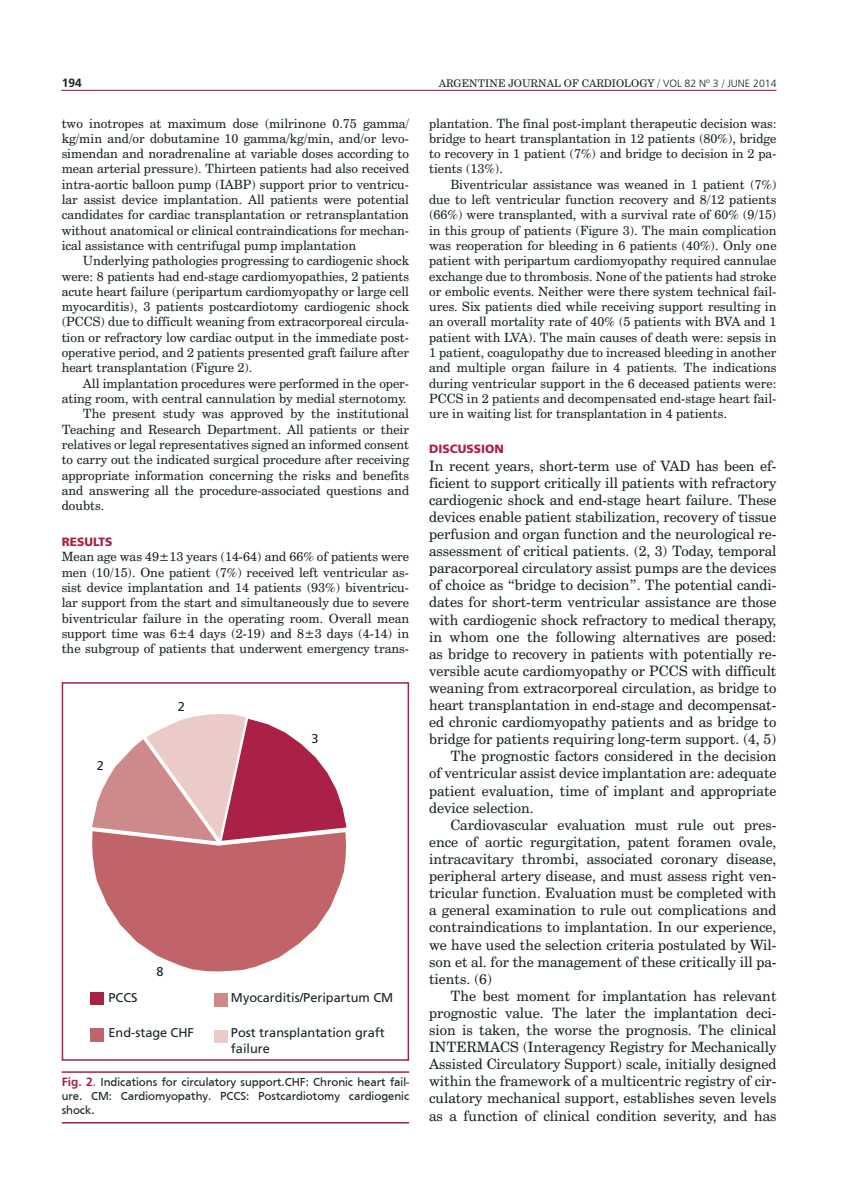
<style>
.page{position:relative;width:851px;height:1191px;background:#fff}
.page>*{position:absolute;margin:0;border:0;box-sizing:border-box;transform-origin:0 0}
.t1{font:14.25px "Century Schoolbook BT";color:#1a2528}
.t2{font:12.75px/15.3px "Century Schoolbook BT";color:#1a2528;text-align:justify}
.t3{font:12.75px/15.3px "Frutiger LT Std";color:#1a2528}
.t4{font:12px/14.4px "Frutiger";color:#1a2528;text-align:justify}
.t5{font:12px "Frutiger Black B";color:#ab2045}
.t6{font:700 12px "Frutiger LT Std";color:#1a2528}
.t7{font:10.5px "Century Schoolbook BT";color:#1a2528}
.s1{font-family:"Frutiger LT Std";font-weight:300}
.s2{font-family:"Frutiger LT Std";font-weight:700;color:#ab2045}
.s3{color:#ab2045}
</style>
<div class="page">
<hr style="left:61px;top:90px;width:715px;height:1px;background:#ab2045">
<hr style="left:62px;top:1071px;width:347px;height:1px;background:#ab2045">
<hr style="left:62px;top:1122px;width:347px;height:1px;background:#ab2045">
<svg style="left:92px;top:714px;width:254px;height:257px"></svg>
<div style="left:90px;top:992px;width:13px;height:12px;background:#ab2045"></div>
<div style="left:90px;top:1028px;width:13px;height:14px;background:#c0646a"></div>
<div style="left:214px;top:992px;width:14px;height:14px;background:#ce898a"></div>
<div style="left:214px;top:1030px;width:14px;height:12px;background:#eacbc7"></div>
<div style="left:62px;top:682px;width:347px;height:378px;border:2px solid #ab2045"></div>
<p class="t6" style="left:62px;top:75px;width:22px">194</p>
<p class="t7" style="left:438px;top:77px;width:339px">ARGENTINE JOURNAL OF CARDIOLOGY / <span class="s1">VOL 82 Nº 3</span> / <span class="s1">JUNE 2014</span></p>
<p class="t2" style="left:62px;top:115px;width:349px">two inotropes at maximum dose (milrinone 0.75 gamma/ kg/min and/or dobutamine 10 gamma/kg/min, and/or levo&shy;simendan and noradrenaline at variable doses according to mean arterial pressure). Thirteen patients had also received intra-aortic balloon pump (IABP) support prior to ventricu&shy;lar assist device implantation. All patients were potential candidates for cardiac transplantation or retransplantation without anatomical or clinical contraindications for mechan&shy;ical assistance with centrifugal pump implantation</p>
<p class="t2" style="left:62px;top:253px;width:349px;text-indent:21px">Underlying pathologies progressing to cardiogenic shock were: 8 patients had end-stage cardiomyopathies, 2 patients acute heart failure (peripartum cardiomyopathy or large cell myocarditis), 3 patients postcardiotomy cardiogenic shock (PCCS) due to difficult weaning from extracorporeal circula&shy;tion or refractory low cardiac output in the immediate post&shy;operative period, and 2 patients presented graft failure after heart transplantation (Figure 2).</p>
<p class="t2" style="left:83px;top:375px;width:327px">All implantation procedures were performed in the oper-</p>
<p class="t2" style="left:62px;top:391px;width:346px">ating room, with central cannulation by medial sternotomy.</p>
<p class="t2" style="left:83px;top:406px;width:327px">The present study was approved by the institutional</p>
<p class="t2" style="left:62px;top:421px;width:349px">Teaching and Research Department. All patients or their</p>
<p class="t2" style="left:62px;top:436px;width:349px">relatives or legal representatives signed an informed consent</p>
<p class="t2" style="left:62px;top:452px;width:349px">to carry out the indicated surgical procedure after receiving</p>
<p class="t2" style="left:62px;top:467px;width:349px">appropriate information concerning the risks and benefits</p>
<p class="t2" style="left:62px;top:482px;width:349px">and answering all the procedure-associated questions and</p>
<p class="t2" style="left:62px;top:498px;width:44px">doubts.</p>
<p class="t5" style="left:62px;top:535px;width:52px">RESULTS</p>
<p class="t2" style="left:62px;top:549px;width:349px">Mean age was 49±13 years (14-64) and 66% of patients were men (10/15). One patient (7%) received left ventricular as&shy;sist device implantation and 14 patients (93%) biventricu&shy;lar support from the start and simultaneously due to severe biventricular failure in the operating room. Overall mean support time was 6±4 days (2-19) and 8±3 days (4-14) in the subgroup of patients that underwent emergency trans-</p>
<p class="t2" style="left:429px;top:115px;width:349px">plantation. The final post-implant therapeutic decision was: bridge to heart transplantation in 12 patients (80%), bridge to recovery in 1 patient (7%) and bridge to decision in 2 pa&shy;tients (13%).</p>
<p class="t2" style="left:429px;top:176px;width:349px;text-indent:21px">Biventricular assistance was weaned in 1 patient (7%) due to left ventricular function recovery and 8/12 patients (66%) were transplanted, with a survival rate of 60% (9/15) in this group of patients (Figure 3). The main complication was reoperation for bleeding in 6 patients (40%). Only one patient with peripartum cardiomyopathy required cannulae exchange due to thrombosis. None of the patients had stroke or embolic events. Neither were there system technical fail&shy;ures. Six patients died while receiving support resulting in an overall mortality rate of 40% (5 patients with BVA and 1 patient with LVA). The main causes of death were: sepsis in 1 patient, coagulopathy due to increased bleeding in another and multiple organ failure in 4 patients. The indications during ventricular support in the 6 deceased patients were:<br>PCCS in 2 patients and decompensated end-stage heart fail&shy;ure in waiting list for transplantation in 4 patients.</p>
<p class="t5" style="left:429px;top:442px;width:76px">DISCUSSION</p>
<p class="t1" style="left:429px;top:457px;width:349px">In recent years, short-term use of VAD has been ef-</p>
<p class="t1" style="left:429px;top:474px;width:349px">ficient to support critically ill patients with refractory</p>
<p class="t1" style="left:429px;top:491px;width:349px">cardiogenic shock and end-stage heart failure. These</p>
<p class="t1" style="left:429px;top:508px;width:349px">devices enable patient stabilization, recovery of tissue</p>
<p class="t1" style="left:429px;top:525px;width:349px">perfusion and organ function and the neurological re-</p>
<p class="t1" style="left:429px;top:542px;width:349px">assessment of critical patients. (2, 3) Today, temporal</p>
<p class="t1" style="left:429px;top:559px;width:349px">paracorporeal circulatory assist pumps are the devices</p>
<p class="t1" style="left:429px;top:576px;width:349px">of choice as “bridge to decision”. The potential candi-</p>
<p class="t1" style="left:429px;top:593px;width:349px">dates for short-term ventricular assistance are those</p>
<p class="t1" style="left:429px;top:610px;width:349px">with cardiogenic shock refractory to medical therapy,</p>
<p class="t1" style="left:429px;top:628px;width:349px">in whom one the following alternatives are posed:</p>
<p class="t1" style="left:429px;top:645px;width:349px">as bridge to recovery in patients with potentially re-</p>
<p class="t1" style="left:429px;top:662px;width:349px">versible acute cardiomyopathy or PCCS with difficult</p>
<p class="t1" style="left:429px;top:679px;width:349px">weaning from extracorporeal circulation, as bridge to</p>
<p class="t1" style="left:429px;top:696px;width:349px">heart transplantation in end-stage and decompensat-</p>
<p class="t1" style="left:429px;top:713px;width:349px">ed chronic cardiomyopathy patients and as bridge to</p>
<p class="t1" style="left:429px;top:730px;width:349px">bridge for patients requiring long-term support. (4, 5)</p>
<p class="t1" style="left:450px;top:747px;width:327px">The prognostic factors considered in the decision</p>
<p class="t1" style="left:429px;top:764px;width:349px">of ventricular assist device implantation are: adequate</p>
<p class="t1" style="left:429px;top:781px;width:349px">patient evaluation, time of implant and appropriate</p>
<p class="t1" style="left:429px;top:799px;width:106px">device selection.</p>
<p class="t1" style="left:450px;top:816px;width:327px">Cardiovascular evaluation must rule out pres-</p>
<p class="t1" style="left:429px;top:833px;width:349px">ence of aortic regurgitation, patent foramen ovale,</p>
<p class="t1" style="left:429px;top:850px;width:349px">intracavitary thrombi, associated coronary disease,</p>
<p class="t1" style="left:429px;top:867px;width:349px">peripheral artery disease, and must assess right ven-</p>
<p class="t1" style="left:429px;top:884px;width:349px">tricular function. Evaluation must be completed with</p>
<p class="t1" style="left:429px;top:901px;width:349px">a general examination to rule out complications and</p>
<p class="t1" style="left:429px;top:918px;width:349px">contraindications to implantation. In our experience,</p>
<p class="t1" style="left:429px;top:935px;width:349px">we have used the selection criteria postulated by Wil-</p>
<p class="t1" style="left:429px;top:952px;width:349px">son et al. for the management of these critically ill pa-</p>
<p class="t1" style="left:429px;top:970px;width:65px">tients. (6)</p>
<p class="t1" style="left:450px;top:987px;width:327px">The best moment for implantation has relevant</p>
<p class="t1" style="left:429px;top:1004px;width:349px">prognostic value. The later the implantation deci-</p>
<p class="t1" style="left:429px;top:1021px;width:349px">sion is taken, the worse the prognosis. The clinical</p>
<p class="t1" style="left:429px;top:1038px;width:349px">INTERMACS (Interagency Registry for Mechanically</p>
<p class="t1" style="left:429px;top:1055px;width:349px">Assisted Circulatory Support) scale, initially designed</p>
<p class="t1" style="left:429px;top:1072px;width:349px">within the framework of a multicentric registry of cir-</p>
<p class="t1" style="left:429px;top:1089px;width:349px">culatory mechanical support, establishes seven levels</p>
<p class="t1" style="left:429px;top:1106px;width:349px">as a function of clinical condition severity, and has</p>
<p class="t3" style="left:178px;top:698px;width:9px">2</p>
<p class="t3" style="left:311px;top:731px;width:9px">3</p>
<p class="t3" style="left:97px;top:758px;width:9px">2</p>
<p class="t3" style="left:156px;top:964px;width:9px">8</p>
<p class="t3" style="left:108px;top:989px;width:31px">PCCS</p>
<p class="t3" style="left:231px;top:989px;width:164px">Myocarditis/Peripartum CM</p>
<p class="t3" style="left:108px;top:1025px;width:87px">End-stage CHF</p>
<p class="t3" style="left:231px;top:1025px;width:155px">Post transplantation graft failure</p>
<p class="t4" style="left:62px;top:1074px;width:349px"><span class="s2">Fig. 2</span><span class="s3">.</span> Indications for circulatory support.CHF: Chronic heart fail&shy;ure. CM: Cardiomyopathy. PCCS: Postcardiotomy cardiogenic shock.</p>
</div>
